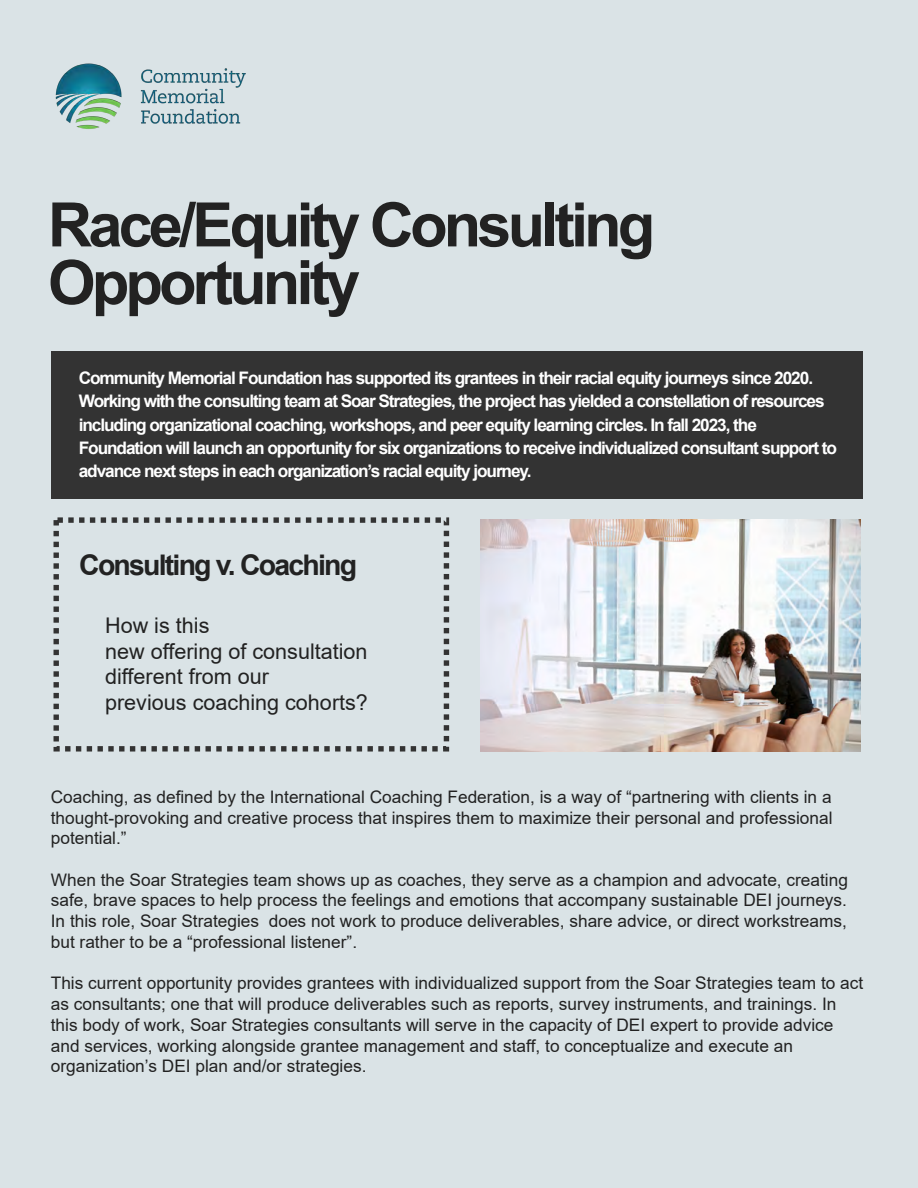
<style>
.page{position:relative;width:918px;height:1188px;background:#dae3e6}
.page>*{position:absolute;margin:0;border:0;box-sizing:border-box;transform-origin:0 0}
.t1{font:700 61.35px/57.6px "Arial";letter-spacing:-.065em;color:#222}
.t2{font:700 28.5px "Arial";letter-spacing:-.065em;color:#222}
.t3{font:21.6px/26px "Arial";color:#222}
.t4{font:17.25px/20.7px "Arial";color:#222;text-align:justify}
.t5{font:700 17.25px/23.4px "Arial";letter-spacing:-.065em;color:#fff}
</style>
<div class="page">
<div style="left:52px;top:351px;width:811px;height:147px;background:#333"></div>
<img style="left:480px;top:519px;width:381px;height:233px">
<div style="left:54px;top:517px;width:395px;height:235px;border:5px dashed #333"></div>
<img style="left:55px;top:63px;width:191px;height:66px">
<h1 class="t1" style="left:48px;top:197px;width:609px">Race/Equity Consulting<br>Opportunity</h1>
<p class="t5" style="left:79px;top:366px;width:760px">Community Memorial Foundation has supported its grantees in their racial equity journeys since 2020.<br>Working with the consulting team at Soar Strategies, the project has yielded a constellation of resources including organizational coaching, workshops, and peer equity learning circles. In fall 2023, the Foundation will launch an opportunity for six organizations to receive individualized consultant support to advance next steps in each organization’s racial equity journey.</p>
<h2 class="t2" style="left:79px;top:545px;width:279px">Consulting v. Coaching</h2>
<p class="t3" style="left:105px;top:612px;width:264px">How is this<br>new offering of consultation different from our<br>previous coaching cohorts?</p>
<p class="t4" style="left:51px;top:786px;width:783px">Coaching, as defined by the International Coaching Federation, is a way of “partnering with clients in a thought-provoking and creative process that inspires them to maximize their personal and professional potential.”</p>
<p class="t4" style="left:51px;top:869px;width:799px">When the Soar Strategies team shows up as coaches, they serve as a champion and advocate, creating safe, brave spaces to help process the feelings and emotions that accompany sustainable DEI journeys.<br>In this role, Soar Strategies does not work to produce deliverables, share advice, or direct workstreams, but rather to be a “professional listener”.</p>
<p class="t4" style="left:51px;top:973px;width:814px;text-align:left">This current opportunity provides grantees with individualized support from the Soar Strategies team to act as consultants; one that will produce deliverables such as reports, survey instruments, and trainings. In this body of work, Soar Strategies consultants will serve in the capacity of DEI expert to provide advice and services, working alongside grantee management and staff, to conceptualize and execute an organization’s DEI plan and/or strategies.</p>
</div>
